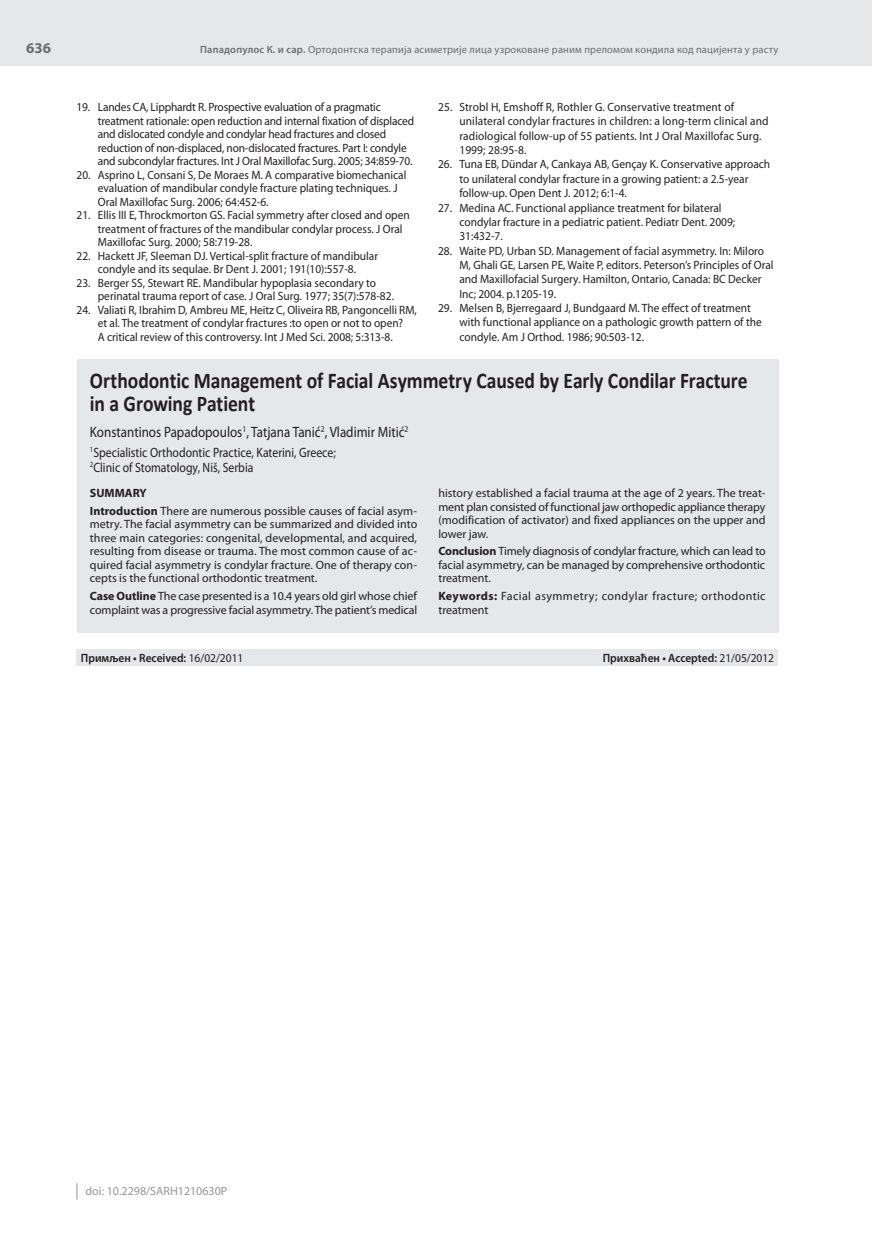
<style>
.page{position:relative;width:872px;height:1234px;background:#fff}
.page>*{position:absolute;margin:0;border:0;box-sizing:border-box;transform-origin:0 0}
.t1{font:700 22.5px/22.5px "Calibri";letter-spacing:-.005em;color:#231f20;scale:.87 1}
.t2{font:15px "Myriad Pro";color:#231f20;scale:.87 1}
.t3{font:700 15px "Myriad Pro";color:#6c6d70}
.t4{font:13.5px/15px "Myriad Pro";color:#231f20;scale:.87 1}
.t5{font:12px/13.5px "Myriad Pro";color:#231f20;scale:.95 1}
.t6{font:12px/13.5px "Myriad Pro";color:#231f20;text-align:justify}
.t7{font:12px/13.5px "Myriad Pro";letter-spacing:.035em;color:#231f20}
.t8{font:600 12px "Myriad Pro";color:#231f20;scale:.95 1}
.t9{font:12px "Myriad Pro";color:#939598}
.t10{font:10.5px "Myriad Pro";letter-spacing:.015em;color:#6c6d70}
.s1{font-weight:600}
.s2{font-weight:700}
.s3{font-weight:400}
</style>
<div class="page">
<div style="left:0;top:0;width:872px;height:66px;background:#e6e7e9"></div>
<svg style="left:77px;top:1183px;width:1px;height:16px"></svg>
<div style="left:77px;top:358px;width:701px;height:274px;background:#e6e7e9"></div>
<div style="left:77px;top:649px;width:701px;height:16px;background:#e6e7e9"></div>
<p class="t3" style="left:26px;top:38px;width:26px">636</p>
<p class="t10" style="left:200px;top:43px;width:580px"><span class="s1">Пападопулос К. и сар.</span> Ортодонтска терапија асиметрије лица узроковане раним преломом кондила код пацијента у расту</p>
<p class="t5" style="left:98px;top:100px;width:334px;text-indent:-21px">19. Landes CA, Lipphardt R. Prospective evaluation of a pragmatic treatment rationale: open reduction and internal fixation of displaced and dislocated condyle and condylar head fractures and closed reduction of non-displaced, non-dislocated fractures. Part I: condyle and subcondylar fractures. Int J Oral Maxillofac Surg. 2005; 34:859-70.</p>
<p class="t5" style="left:98px;top:168px;width:326px;text-indent:-21px">20. Asprino L, Consani S, De Moraes M. A comparative biomechanical evaluation of mandibular condyle fracture plating techniques. J<br>Oral Maxillofac Surg. 2006; 64:452-6.</p>
<p class="t5" style="left:98px;top:208px;width:330px;text-indent:-21px">21. Ellis III E, Throckmorton GS. Facial symmetry after closed and open treatment of fractures of the mandibular condylar process. J Oral<br>Maxillofac Surg. 2000; 58:719-28.</p>
<p class="t5" style="left:77px;top:249px;width:319px;text-align:center">22. Hackett JF, Sleeman DJ. Vertical-split fracture of mandibular condyle and its sequlae. Br Dent J. 2001; 191(10):557-8.</p>
<p class="t5" style="left:98px;top:276px;width:313px;text-indent:-21px">23. Berger SS, Stewart RE. Mandibular hypoplasia secondary to perinatal trauma report of case. J Oral Surg. 1977; 35(7):578-82.</p>
<p class="t5" style="left:98px;top:303px;width:337px;text-indent:-21px">24. Valiati R, Ibrahim D, Ambreu ME, Heitz C, Oliveira RB, Pangoncelli RM, et al. The treatment of condylar fractures :to open or not to open?<br>A critical review of this controversy. Int J Med Sci. 2008; 5:313-8.</p>
<p class="t5" style="left:459px;top:100px;width:327px;line-height:14.4px;text-indent:-21px">25. Strobl H, Emshoff R, Rothler G. Conservative treatment of unilateral condylar fractures in children: a long-term clinical and radiological follow-up of 55 patients. Int J Oral Maxillofac Surg.<br>1999; 28:95-8.</p>
<p class="t5" style="left:459px;top:157px;width:329px;line-height:14.4px;text-indent:-21px">26. Tuna EB, Dündar A, Cankaya AB, Gençay K. Conservative approach to unilateral condylar fracture in a growing patient: a 2.5-year follow-up. Open Dent J. 2012; 6:1-4.</p>
<p class="t5" style="left:459px;top:200px;width:292px;line-height:14.4px;text-indent:-21px">27. Medina AC. Functional appliance treatment for bilateral condylar fracture in a pediatric patient. Pediatr Dent. 2009;<br>31:432-7.</p>
<p class="t5" style="left:459px;top:243px;width:332px;line-height:14.4px;text-indent:-21px">28. Waite PD, Urban SD. Management of facial asymmetry. In: Miloro M, Ghali GE, Larsen PE, Waite P, editors. Peterson’s Principles of Oral and Maxillofacial Surgery. Hamilton, Ontario, Canada: BC Decker Inc; 2004. p.1205-19.</p>
<p class="t5" style="left:459px;top:300px;width:320px;line-height:14.4px;text-indent:-21px">29. Melsen B, Bjerregaard J, Bundgaard M. The effect of treatment with functional appliance on a pathologic growth pattern of the condyle. Am J Orthod. 1986; 90:503-12.</p>
<h1 class="t1" style="left:90px;top:368px;width:757px">Orthodontic Management of Facial Asymmetry Caused by Early Condilar Fracture in a Growing Patient</h1>
<p class="t2" style="left:90px;top:423px;width:368px">Konstantinos Papadopoulos<sup>1</sup>, Tatjana Tanić<sup>2</sup>, Vladimir Mitić<sup>2</sup></p>
<p class="t4" style="left:90px;top:444px;width:284px"><sup>1</sup>Specialistic Orthodontic Practice, Katerini, Greece;<br><sup>2</sup>Clinic of Stomatology, Niš, Serbia</p>
<p class="t6" style="left:90px;top:484px;width:329px;line-height:17.7px"><span class="s2">SUMMARY<br>Introduction</span> There are numerous possible causes of facial asym-</p>
<p class="t6" style="left:90px;top:517px;width:329px">metry. The facial asymmetry can be summarized and divided into three main categories: congenital, developmental, and acquired, resulting from disease or trauma. The most common cause of ac&shy;quired facial asymmetry is condylar fracture. One of therapy con&shy;cepts is the functional orthodontic treatment.</p>
<p class="t6" style="left:90px;top:589px;width:329px"><span class="s2">Case Outline</span> The case presented is a 10.4 years old girl whose chief complaint was a progressive facial asymmetry. The patient’s medical</p>
<p class="t6" style="left:438px;top:486px;width:329px">history established a facial trauma at the age of 2 years. The treat&shy;ment plan consisted of functional jaw orthopedic appliance therapy (modification of activator) and fixed appliances on the upper and lower jaw.</p>
<p class="t6" style="left:438px;top:544px;width:329px"><span class="s2">Conclusion</span> Timely diagnosis of condylar fracture, which can lead to facial asymmetry, can be managed by comprehensive orthodontic treatment.</p>
<p class="t7" style="left:438px;top:589px;width:329px"><span class="s2">Keywords:</span> Facial asymmetry; condylar fracture; orthodontic treatment</p>
<p class="t8" style="left:81px;top:650px;width:173px">Примљен • Received: <span class="s3">16/02/2011</span></p>
<p class="t8" style="left:603px;top:650px;width:182px">Прихваћен • Accepted: <span class="s3">21/05/2012</span></p>
<p class="t9" style="left:86px;top:1183px;width:143px">doi: 10.2298/SARH1210630P</p>
</div>
